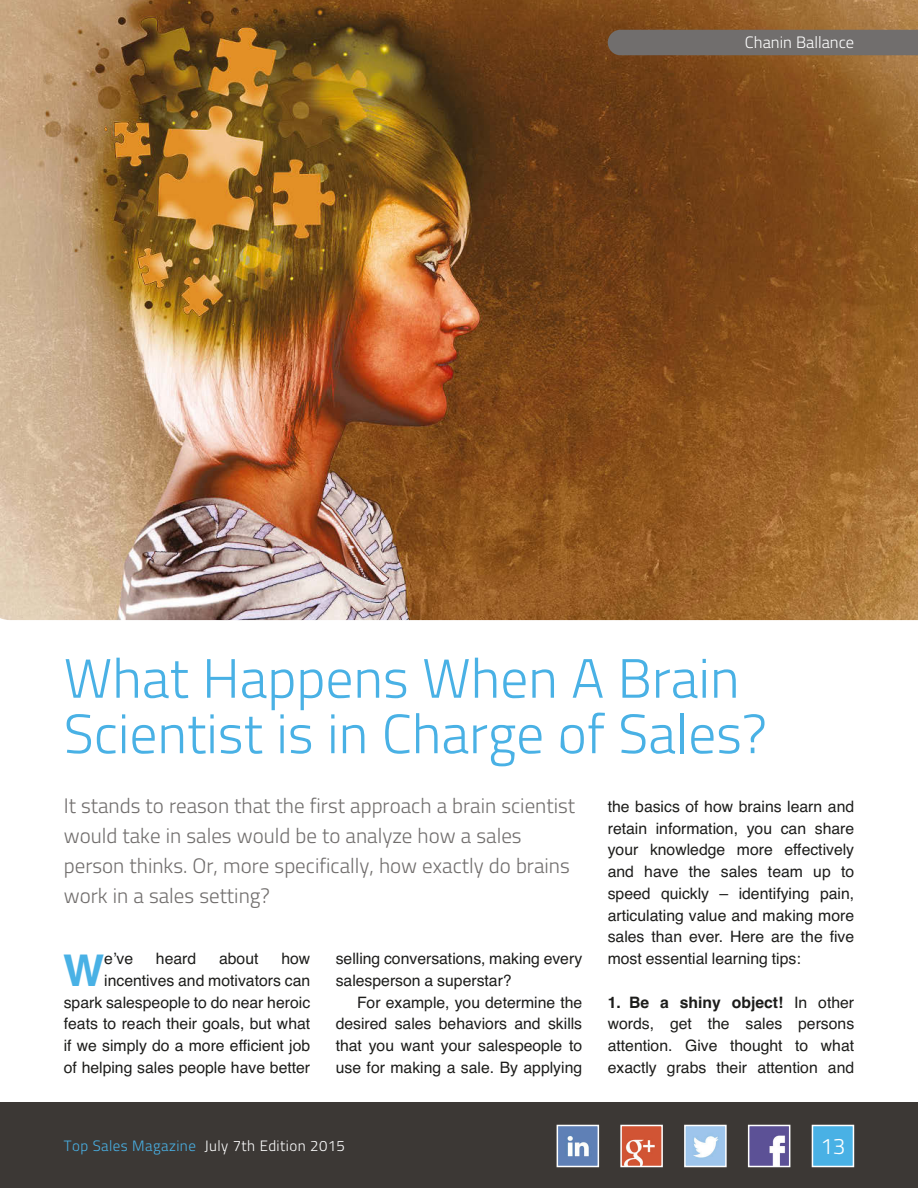
<style>
.page{position:relative;width:918px;height:1188px;background:#fff}
.page>*{position:absolute;margin:0;border:0;box-sizing:border-box;transform-origin:0 0}
.t1{font:300 55.5px/55.5px "Titillium Web";color:#49b1e5}
.t2{font:700 43.65px "Helvetica";color:#49b1e5}
.t3{font:300 22.5px "Titillium Web";color:#fff}
.t4{font:300 21px/30px "Titillium Web";color:#716e6d}
.t5{font:300 16.5px "Titillium Web";color:#fff}
.t6{font:15.75px/21.8px "Helvetica";color:#1d1d1b;text-align:justify}
.t7{font:300 15px "Titillium Web";letter-spacing:.03em;color:#fff}
.s1{font-weight:700}
.s2{color:#49b1e5}
</style>
<div class="page">
<div style="left:0;top:1103px;width:918px;height:85px;background:#3c3835"></div>
<div style="left:813px;top:1126px;width:40px;height:40px;background:#49b1e5"></div>
<div style="left:812px;top:1125px;width:42px;height:42px;border:2px solid #fff"></div>
<img style="left:751px;top:1128px;width:36px;height:36px">
<div style="left:748px;top:1125px;width:42px;height:42px;border:2px solid #fff"></div>
<img style="left:687px;top:1128px;width:37px;height:36px">
<div style="left:684px;top:1125px;width:43px;height:42px;border:2px solid #fff"></div>
<img style="left:623px;top:1128px;width:37px;height:36px">
<div style="left:620px;top:1125px;width:43px;height:42px;border:2px solid #fff"></div>
<img style="left:560px;top:1128px;width:36px;height:36px">
<div style="left:557px;top:1125px;width:42px;height:42px;border:2px solid #fff"></div>
<img style="left:0;top:0;width:918px;height:620px">
<div style="left:608px;top:30px;width:310px;height:25px;background:#716e6d"></div>
<p class="t5" style="left:745px;top:37px;width:111px">Chanin Ballance</p>
<h1 class="t1" style="left:64px;top:657px;width:705px">What Happens When A Brain<br>Scientist is in Charge of Sales?</h1>
<h3 class="t4" style="left:64px;top:793px;width:513px">It stands to reason that the first approach a brain scientist would take in sales would be to analyze how a sales person thinks. Or, more specifically, how exactly do brains work in a sales setting?</h3>
<p class="t6" style="left:608px;top:797px;width:248px">the basics of how brains learn and retain information, you can share your knowledge more effectively and have the sales team up to speed quickly – identifying pain, articulating value and making more sales than ever. Here are the five most essential learning tips:</p>
<p class="t6" style="left:608px;top:993px;width:248px"><span class="s1">1. Be a shiny object!</span> In other words, get the sales persons attention. Give thought to what exactly grabs their attention and</p>
<h2 class="t2" style="left:63px;top:954px;width:43px">W</h2>
<p class="t6" style="left:104px;top:949px;width:30px">e’ve</p>
<p class="t6" style="left:156px;top:949px;width:42px">heard</p>
<p class="t6" style="left:219px;top:949px;width:41px">about</p>
<p class="t6" style="left:64px;top:949px;width:248px;text-align:right">how<br>incentives and motivators can spark salespeople to do near heroic feats to reach their goals, but what if we simply do a more efficient job of helping sales people have better</p>
<p class="t6" style="left:336px;top:949px;width:248px">selling conversations, making every salesperson a superstar?</p>
<p class="t6" style="left:336px;top:993px;width:248px;text-indent:21px">For example, you determine the desired sales behaviors and skills that you want your salespeople to use for making a sale. By applying</p>
<p class="t7" style="left:64px;top:1141px;width:283px"><span class="s2">Top Sales Magazine</span> July 7th Edition 2015</p>
<h3 class="t3" style="left:820px;top:1138px;width:27px">13</h3>
</div>
